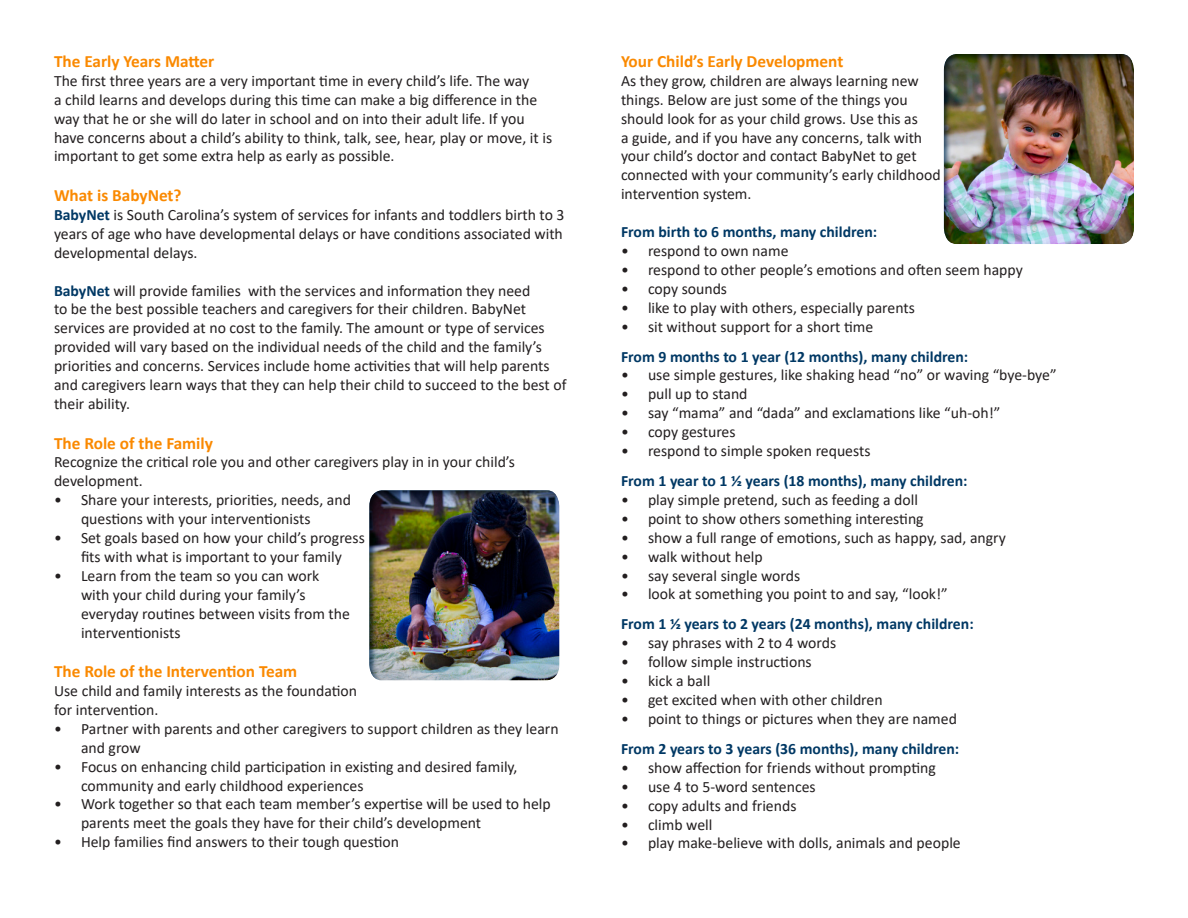
<style>
.page{position:relative;width:1188px;height:918px;background:#fff}
.page>*{position:absolute;margin:0;border:0;box-sizing:border-box;transform-origin:0 0}
.t1{font:700 17.25px "Calibri";color:#fa8900}
.t2{font:15.75px/18.9px "Calibri";color:#231f20}
.t3{font:700 15.75px "Calibri";color:#003864}
.s1{font-size:16.35px}
.s2{font-weight:700;color:#003864}
</style>
<div class="page">
<div style="left:942px;top:53px;width:193px;height:192px;background:#003864;opacity:.75"></div>
<div style="left:367px;top:489px;width:194px;height:192px;background:#003864;opacity:.75"></div>
<p class="t1" style="left:54px;top:49px;width:162px">The Early Years Matter</p>
<p class="t2" style="left:54px;top:71px;width:500px">The first three years are a very important time in every child’s life. The way<br>a child learns and develops during this time can make a big difference in the way that he or she will do later in school and on into their adult life. If <span class="s1">you have concerns about a ch</span>ild’s ability to think, talk, see, hear, play or move, it is important to get some extra help as early as possible.</p>
<p class="t1" style="left:54px;top:183px;width:129px">What is BabyNet?</p>
<p class="t2" style="left:54px;top:205px;width:512px;text-align:justify"><span class="s2">BabyNet</span> is South Carolina’s system of services for infants and toddlers birth to 3 years of age who have developmental delays or have conditions associated with developmental delays.</p>
<p class="t2" style="left:54px;top:280px;width:514px"><span class="s2">BabyNet</span> will provide families with the services and information they need<br>to be the best possible teachers and caregivers for their children. BabyNet services are provided at no cost to the family. The amount or type of services provided will vary based on the individual needs of the child and the family’s priorities and concerns. Services include home activities that will help parents and caregivers learn ways that they can help their child to succeed to the best of their ability.</p>
<p class="t1" style="left:54px;top:431px;width:160px">The Role of the Family</p>
<p class="t2" style="left:54px;top:452px;width:463px">Recognize the critical role you and other caregivers play in in your child’s development.</p>
<p class="t2" style="left:81px;top:490px;width:272px;text-indent:-27px">• Share your interests, priorities, needs, and questions with your interventionists</p>
<p class="t2" style="left:54px;top:528px;width:312px;text-align:center">• Set goals based on how your child’s progress fits with what is important to your family</p>
<p class="t2" style="left:81px;top:566px;width:271px;text-indent:-27px">• Learn from the team so you can work with your child during your family’s everyday routines between visits from the interventionists</p>
<p class="t1" style="left:54px;top:659px;width:245px">The Role of the Intervention Team</p>
<p class="t2" style="left:54px;top:681px;width:305px">Use child and family interests as the foundation for intervention.</p>
<p class="t2" style="left:81px;top:719px;width:479px;text-indent:-27px">• Partner with parents and other caregivers to support children as they learn and grow</p>
<p class="t2" style="left:81px;top:757px;width:438px;text-indent:-27px">• Focus on enhancing child participation in existing and desired family, community and early childhood experiences</p>
<p class="t2" style="left:81px;top:794px;width:471px;text-indent:-27px">• Work together so that each team member’s expertise will be used to help parents meet the goals they have for their child’s development</p>
<p class="t2" style="left:54px;top:832px;width:347px">• Help families find answers to their tough question</p>
<p class="t1" style="left:621px;top:49px;width:224px">Your Child’s Early Development</p>
<p class="t2" style="left:621px;top:71px;width:321px">As they grow, children are always learning new things. Below are just some of the things you should look for as your child grows. Use this as<br>a guide, and if you have any concerns, talk with your child’s doctor and contact BabyNet to get connected with your community’s early childhood intervention system.</p>
<p class="t3" style="left:621px;top:221px;width:258px">From birth to 6 months, many children:</p>
<p class="t2" style="left:621px;top:241px;width:169px">• respond to own name</p>
<p class="t2" style="left:621px;top:260px;width:403px">• respond to other people’s emotions and often seem happy</p>
<p class="t2" style="left:621px;top:279px;width:108px">• copy sounds</p>
<p class="t2" style="left:621px;top:298px;width:295px">• like to play with others, especially parents</p>
<p class="t2" style="left:621px;top:316px;width:254px">• sit without support for a short time</p>
<p class="t3" style="left:621px;top:345px;width:349px">From 9 months to 1 year (12 months), many children:</p>
<p class="t2" style="left:621px;top:365px;width:437px">• use simple gestures, like shaking head “no” or waving “bye-bye”</p>
<p class="t2" style="left:621px;top:384px;width:128px">• pull up to stand</p>
<p class="t2" style="left:621px;top:403px;width:381px">• say “mama” and “dada” and exclamations like “uh-oh!”</p>
<p class="t2" style="left:621px;top:422px;width:116px">• copy gestures</p>
<p class="t2" style="left:621px;top:441px;width:251px">• respond to simple spoken requests</p>
<p class="t3" style="left:621px;top:470px;width:348px">From 1 year to 1 ½ years (18 months), many children:</p>
<p class="t2" style="left:621px;top:490px;width:299px">• play simple pretend, such as feeding a doll</p>
<p class="t2" style="left:621px;top:509px;width:304px">• point to show others something interesting</p>
<p class="t2" style="left:621px;top:528px;width:386px">• show a full range of emotions, such as happy, sad, angry</p>
<p class="t2" style="left:621px;top:547px;width:143px">• walk without help</p>
<p class="t2" style="left:621px;top:565px;width:181px">• say several single words</p>
<p class="t2" style="left:621px;top:584px;width:328px">• look at something you point to and say, “look!”</p>
<p class="t3" style="left:621px;top:613px;width:354px">From 1 ½ years to 2 years (24 months), many children:</p>
<p class="t2" style="left:621px;top:633px;width:217px">• say phrases with 2 to 4 words</p>
<p class="t2" style="left:621px;top:652px;width:192px">• follow simple instructions</p>
<p class="t2" style="left:621px;top:671px;width:91px">• kick a ball</p>
<p class="t2" style="left:621px;top:690px;width:263px">• get excited when with other children</p>
<p class="t2" style="left:621px;top:709px;width:337px">• point to things or pictures when they are named</p>
<p class="t3" style="left:621px;top:738px;width:340px">From 2 years to 3 years (36 months), many children:</p>
<p class="t2" style="left:621px;top:758px;width:316px">• show affection for friends without prompting</p>
<p class="t2" style="left:621px;top:777px;width:196px">• use 4 to 5-word sentences</p>
<p class="t2" style="left:621px;top:796px;width:177px">• copy adults and friends</p>
<p class="t2" style="left:621px;top:814px;width:93px">• climb well</p>
<p class="t2" style="left:621px;top:833px;width:341px">• play make-believe with dolls, animals and people</p>
</div>
